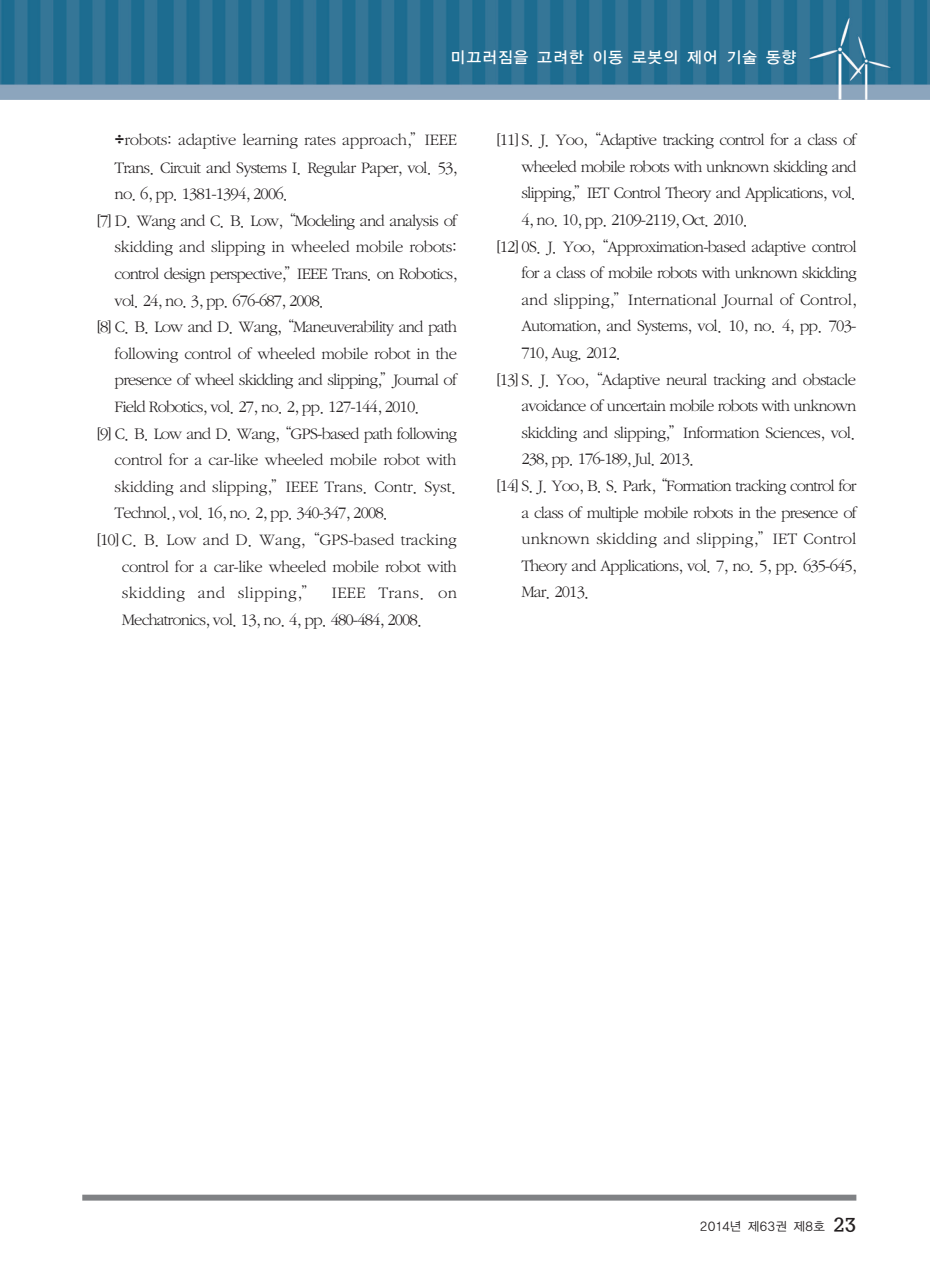
<style>
.page{position:relative;width:930px;height:1277px;background:#fff}
.page>*{position:absolute;margin:0;border:0;box-sizing:border-box;transform-origin:0 0}
.t1{font:17.5px "Sand Sm";letter-spacing:-.05em;color:#231f20}
.t2{font:17.5px "Sand Sm";letter-spacing:-.02em;color:#231f20}
.t3{font:17.5px "Sand Sm";letter-spacing:-.01em;color:#231f20}
.t4{font:17.5px "Sand Sm";letter-spacing:-.015em;color:#231f20}
.t5{font:17.5px "Sand Sm";letter-spacing:-.025em;color:#231f20}
.t6{font:17.5px "Sand Sm";letter-spacing:-.03em;color:#231f20}
.t7{font:17.5px "Sand Sm";color:#231f20}
.t8{font:17.5px "Sand Sm";letter-spacing:.02em;color:#231f20}
.t9{font:15.75px "YGO13";color:#fff}
.t10{font:12.25px "YGO12";letter-spacing:-.01em;color:#231f20}
.s1{font-family:"Charcoal"}
.s2{font-family:"Soma M";font-size:17.5px}
</style>
<div class="page">
<img style="left:0;top:0;width:930px;height:100px">
<div style="left:82px;top:1195px;width:774px;height:6px;background:#808285"></div>
<p class="t9" style="left:450px;top:50px;width:348px">미끄러짐을 고려한 이동 로봇의 제어 기술 동향</p>
<p class="t2" style="left:115px;top:132px;width:344px"><span class="s1">÷</span>robots: adaptive learning rates approach,”IEEE</p>
<p class="t1" style="left:115px;top:159px;width:344px">Trans. Circuit and Systems I. Regular Paper, vol. 53,</p>
<p class="t1" style="left:115px;top:186px;width:175px">no. 6, pp. 1381-1394, 2006.</p>
<p class="t1" style="left:97px;top:213px;width:361px">[7] D. Wang and C. B. Low, “Modeling and analysis of</p>
<p class="t2" style="left:115px;top:239px;width:344px">skidding and slipping in wheeled mobile robots:</p>
<p class="t1" style="left:115px;top:266px;width:344px">control design perspective,”IEEE Trans. on Robotics,</p>
<p class="t1" style="left:115px;top:292px;width:211px">vol. 24, no. 3, pp. 676-687, 2008.</p>
<p class="t1" style="left:97px;top:319px;width:361px">[8] C. B. Low and D. Wang, “Maneuverability and path</p>
<p class="t5" style="left:115px;top:346px;width:344px">following control of wheeled mobile robot in the</p>
<p class="t1" style="left:115px;top:372px;width:344px">presence of wheel skidding and slipping,”Journal of</p>
<p class="t1" style="left:115px;top:399px;width:307px">Field Robotics, vol. 27, no. 2, pp. 127-144, 2010.</p>
<p class="t1" style="left:97px;top:425px;width:361px">[9] C. B. Low and D. Wang, “GPS-based path following</p>
<p class="t2" style="left:115px;top:452px;width:343px">control for a car-like wheeled mobile robot with</p>
<p class="t4" style="left:115px;top:479px;width:344px">skidding and slipping,”IEEE Trans. Contr. Syst.</p>
<p class="t1" style="left:115px;top:505px;width:275px">Technol., vol. 16, no. 2, pp. 340-347, 2008.</p>
<p class="t3" style="left:97px;top:532px;width:361px">[10] C. B. Low and D. Wang, “GPS-based tracking</p>
<p class="t6" style="left:122px;top:558px;width:336px">control for a car-like wheeled mobile robot with</p>
<p class="t8" style="left:122px;top:585px;width:336px">skidding and slipping,” IEEE Trans. on</p>
<p class="t1" style="left:122px;top:612px;width:302px">Mechatronics, vol. 13, no. 4, pp. 480-484, 2008.</p>
<p class="t1" style="left:496px;top:132px;width:361px">[11] S. J. Yoo, “Adaptive tracking control for a class of</p>
<p class="t1" style="left:521px;top:159px;width:337px">wheeled mobile robots with unknown skidding and</p>
<p class="t1" style="left:521px;top:185px;width:337px">slipping,”IET Control Theory and Applications, vol.</p>
<p class="t1" style="left:521px;top:212px;width:228px">4, no. 10, pp. 2109-2119, Oct. 2010.</p>
<p class="t1" style="left:496px;top:238px;width:361px">[12] 0S. J. Yoo, “Approximation-based adaptive control</p>
<p class="t1" style="left:521px;top:265px;width:337px">for a class of mobile robots with unknown skidding</p>
<p class="t3" style="left:521px;top:292px;width:337px">and slipping,”International Journal of Control,</p>
<p class="t1" style="left:521px;top:318px;width:337px">Automation, and Systems, vol. 10, no. 4, pp. 703-</p>
<p class="t1" style="left:521px;top:345px;width:102px">710, Aug. 2012.</p>
<p class="t1" style="left:496px;top:371px;width:361px">[13] S. J. Yoo, “Adaptive neural tracking and obstacle</p>
<p class="t1" style="left:521px;top:398px;width:337px">avoidance of uncertain mobile robots with unknown</p>
<p class="t1" style="left:521px;top:425px;width:336px">skidding and slipping,”Information Sciences, vol.</p>
<p class="t1" style="left:521px;top:451px;width:175px">238, pp. 176-189, Jul. 2013.</p>
<p class="t1" style="left:496px;top:478px;width:361px">[14] S. J. Yoo, B. S. Park, “Formation tracking control for</p>
<p class="t1" style="left:521px;top:504px;width:337px">a class of multiple mobile robots in the presence of</p>
<p class="t7" style="left:521px;top:531px;width:336px">unknown skidding and slipping,”IET Control</p>
<p class="t1" style="left:521px;top:558px;width:337px">Theory and Applications, vol. 7, no. 5, pp. 635-645,</p>
<p class="t1" style="left:521px;top:584px;width:70px">Mar. 2013.</p>
<p class="t10" style="left:700px;top:1221px;width:158px">2014년 제63권 제8호 <span class="s2">23</span></p>
</div>
